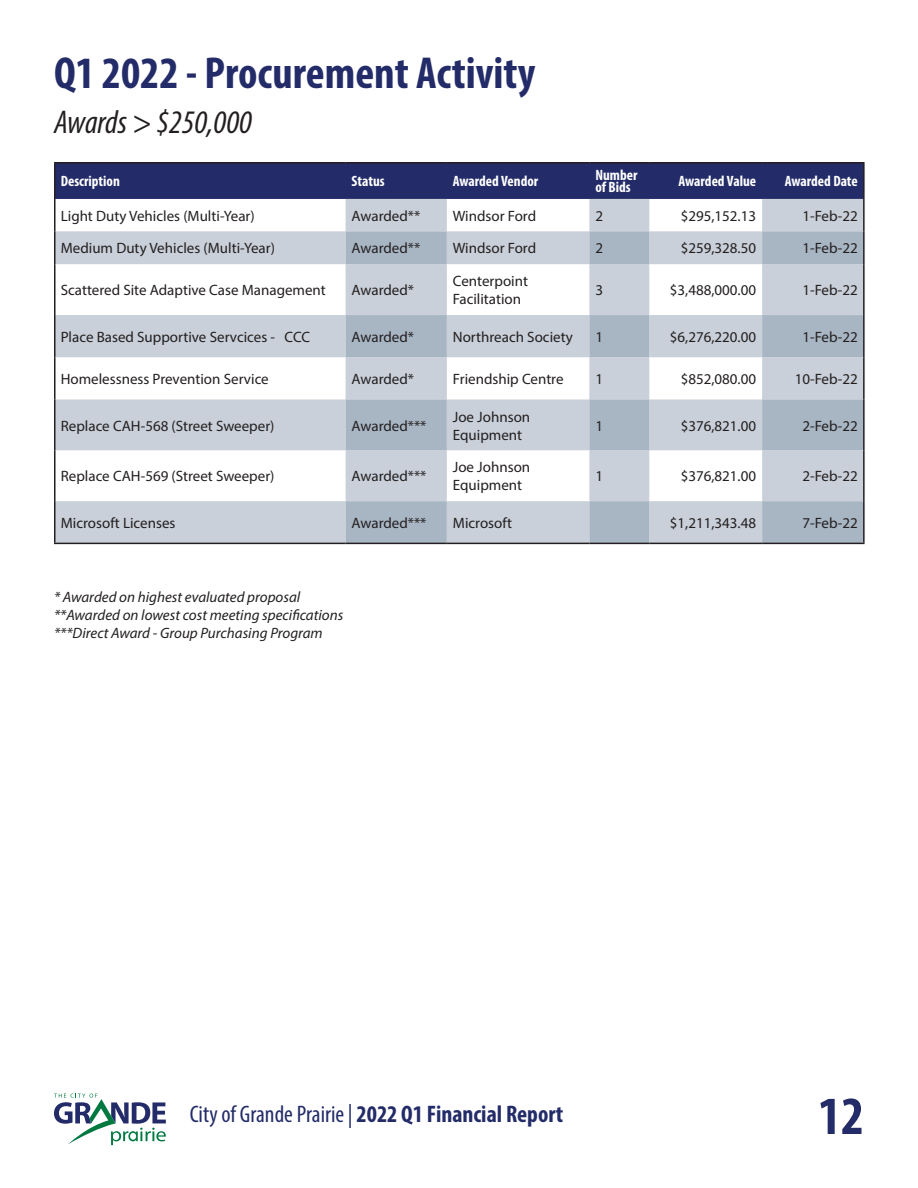
<style>
.page{position:relative;width:918px;height:1188px;background:#fff}
.page>*{position:absolute;margin:0;border:0;box-sizing:border-box;transform-origin:0 0}
.t1{font:700 condensed 54px "Myriad Pro";color:#232c68}
.t2{font:700 condensed 45px "Myriad Pro";color:#232c68}
.t3{font:italic condensed 33px "Myriad Pro";color:#231f20}
.t4{font:700 condensed 24px "Myriad Pro";color:#232c68}
.Chart_9pt{font:15px/18px "Myriad Pro";color:#231f20}
.t5{font:italic 15px "Myriad Pro";color:#231f20}
.t6{font:700 condensed 15px/12px "Myriad Pro";color:#fff}
.s1{font-weight:400}
</style>
<div class="page">
<svg style="left:54px;top:1094px;width:112px;height:51px"></svg>
<div style="left:56px;top:164px;width:807px;height:35px;background:#232c68"></div>
<svg style="left:56px;top:199px;width:807px;height:344px"></svg>
<svg style="left:346px;top:231px;width:517px;height:312px;fill:#c9d0d9"></svg>
<hr style="left:54px;top:162px;width:292px;height:2px;background:#231f20">
<hr style="left:54px;top:164px;width:2px;height:35px;background:#231f20">
<hr style="left:346px;top:162px;width:101px;height:2px;background:#231f20">
<hr style="left:447px;top:162px;width:142px;height:2px;background:#231f20">
<hr style="left:589px;top:162px;width:60px;height:2px;background:#231f20">
<hr style="left:649px;top:162px;width:113px;height:2px;background:#231f20">
<hr style="left:762px;top:162px;width:103px;height:2px;background:#231f20">
<hr style="left:863px;top:164px;width:2px;height:35px;background:#231f20">
<hr style="left:54px;top:199px;width:2px;height:32px;background:#231f20">
<hr style="left:54px;top:231px;width:2px;height:33px;background:#231f20">
<hr style="left:54px;top:264px;width:2px;height:51px;background:#231f20">
<hr style="left:54px;top:357px;width:2px;height:42px;background:#231f20">
<hr style="left:54px;top:450px;width:2px;height:51px;background:#231f20">
<hr style="left:54px;top:315px;width:2px;height:42px;background:#231f20">
<hr style="left:54px;top:399px;width:2px;height:51px;background:#231f20">
<hr style="left:863px;top:199px;width:2px;height:32px;background:#231f20">
<hr style="left:863px;top:231px;width:2px;height:33px;background:#231f20">
<hr style="left:863px;top:264px;width:2px;height:51px;background:#231f20">
<hr style="left:863px;top:315px;width:2px;height:42px;background:#231f20">
<hr style="left:863px;top:357px;width:2px;height:42px;background:#231f20">
<hr style="left:863px;top:399px;width:2px;height:51px;background:#231f20">
<hr style="left:863px;top:450px;width:2px;height:51px;background:#231f20">
<hr style="left:54px;top:501px;width:2px;height:42px;background:#231f20">
<hr style="left:863px;top:501px;width:2px;height:42px;background:#231f20">
<hr style="left:54px;top:543px;width:292px;height:1px;background:#231f20">
<hr style="left:346px;top:543px;width:101px;height:1px;background:#231f20">
<hr style="left:447px;top:543px;width:142px;height:1px;background:#231f20">
<hr style="left:589px;top:543px;width:60px;height:1px;background:#231f20">
<hr style="left:649px;top:543px;width:113px;height:1px;background:#231f20">
<hr style="left:762px;top:543px;width:103px;height:1px;background:#231f20">
<p class="t2" style="left:54px;top:45px;width:483px">Q1 2022 - Procurement Activity</p>
<p class="t3" style="left:54px;top:102px;width:199px">Awards &gt; $250,000</p>
<p class="t6" style="left:61px;top:175px;width:61px">Description</p>
<p class="t6" style="left:352px;top:175px;width:35px">Status</p>
<p class="t6" style="left:453px;top:175px;width:87px">Awarded Vendor</p>
<p class="t6" style="left:595px;top:169px;width:44px">Number of Bids</p>
<p class="t6" style="left:679px;top:175px;width:79px">Awarded Value</p>
<p class="t6" style="left:785px;top:175px;width:75px">Awarded Date</p>
<p class="Chart_9pt" style="left:61px;top:207px;width:195px">Light Duty Vehicles (Multi-Year)</p>
<p class="Chart_9pt" style="left:352px;top:207px;width:70px">Awarded**</p>
<p class="Chart_9pt" style="left:453px;top:207px;width:85px">Windsor Ford</p>
<p class="Chart_9pt" style="left:595px;top:207px;width:9px">2</p>
<p class="Chart_9pt" style="left:681px;top:207px;width:77px">$295,152.13</p>
<p class="Chart_9pt" style="left:802px;top:207px;width:57px">1-Feb-22</p>
<p class="Chart_9pt" style="left:61px;top:239px;width:216px">Medium Duty Vehicles (Multi-Year)</p>
<p class="Chart_9pt" style="left:352px;top:239px;width:70px">Awarded**</p>
<p class="Chart_9pt" style="left:453px;top:239px;width:85px">Windsor Ford</p>
<p class="Chart_9pt" style="left:595px;top:239px;width:9px">2</p>
<p class="Chart_9pt" style="left:681px;top:239px;width:77px">$259,328.50</p>
<p class="Chart_9pt" style="left:802px;top:239px;width:57px">1-Feb-22</p>
<p class="Chart_9pt" style="left:61px;top:281px;width:267px">Scattered Site Adaptive Case Management</p>
<p class="Chart_9pt" style="left:352px;top:281px;width:64px">Awarded*</p>
<p class="Chart_9pt" style="left:453px;top:272px;width:77px">Centerpoint<br>Facilitation</p>
<p class="Chart_9pt" style="left:595px;top:281px;width:9px">3</p>
<p class="Chart_9pt" style="left:670px;top:281px;width:88px">$3,488,000.00</p>
<p class="Chart_9pt" style="left:802px;top:281px;width:57px">1-Feb-22</p>
<p class="Chart_9pt" style="left:61px;top:328px;width:251px">Place Based Supportive Servcices - CCC</p>
<p class="Chart_9pt" style="left:352px;top:328px;width:64px">Awarded*</p>
<p class="Chart_9pt" style="left:453px;top:328px;width:122px">Northreach Society</p>
<p class="Chart_9pt" style="left:595px;top:328px;width:9px">1</p>
<p class="Chart_9pt" style="left:670px;top:328px;width:88px">$6,276,220.00</p>
<p class="Chart_9pt" style="left:802px;top:328px;width:57px">1-Feb-22</p>
<p class="Chart_9pt" style="left:61px;top:370px;width:210px">Homelessness Prevention Service</p>
<p class="Chart_9pt" style="left:352px;top:370px;width:64px">Awarded*</p>
<p class="Chart_9pt" style="left:453px;top:370px;width:112px">Friendship Centre</p>
<p class="Chart_9pt" style="left:595px;top:370px;width:9px">1</p>
<p class="Chart_9pt" style="left:681px;top:370px;width:77px">$852,080.00</p>
<p class="Chart_9pt" style="left:795px;top:370px;width:65px">10-Feb-22</p>
<p class="Chart_9pt" style="left:61px;top:416px;width:215px">Replace CAH-568 (Street Sweeper)</p>
<p class="Chart_9pt" style="left:352px;top:416px;width:76px">Awarded***</p>
<p class="Chart_9pt" style="left:453px;top:407px;width:79px">Joe Johnson<br>Equipment</p>
<p class="Chart_9pt" style="left:595px;top:416px;width:9px">1</p>
<p class="Chart_9pt" style="left:681px;top:416px;width:77px">$376,821.00</p>
<p class="Chart_9pt" style="left:802px;top:416px;width:57px">2-Feb-22</p>
<p class="Chart_9pt" style="left:61px;top:467px;width:215px">Replace CAH-569 (Street Sweeper)</p>
<p class="Chart_9pt" style="left:352px;top:467px;width:76px">Awarded***</p>
<p class="Chart_9pt" style="left:453px;top:458px;width:79px">Joe Johnson<br>Equipment</p>
<p class="Chart_9pt" style="left:595px;top:467px;width:9px">1</p>
<p class="Chart_9pt" style="left:681px;top:467px;width:77px">$376,821.00</p>
<p class="Chart_9pt" style="left:802px;top:467px;width:57px">2-Feb-22</p>
<p class="Chart_9pt" style="left:61px;top:514px;width:116px">Microsoft Licenses</p>
<p class="Chart_9pt" style="left:352px;top:514px;width:76px">Awarded***</p>
<p class="Chart_9pt" style="left:453px;top:514px;width:61px">Microsoft</p>
<p class="Chart_9pt" style="left:670px;top:514px;width:88px">$1,211,343.48</p>
<p class="Chart_9pt" style="left:802px;top:514px;width:57px">7-Feb-22</p>
<p class="t5" style="left:54px;top:587px;width:248px">* Awarded on highest evaluated proposal</p>
<p class="t5" style="left:54px;top:605px;width:291px">**Awarded on lowest cost meeting specifications</p>
<p class="t5" style="left:54px;top:623px;width:270px">***Direct Award - Group Purchasing Program</p>
<h3 class="t4" style="left:190px;top:1099px;width:375px"><span class="s1">City of Grande Prairie |</span> 2022 Q1 Financial Report</h3>
<h1 class="t1" style="left:818px;top:1082px;width:48px">12</h1>
</div>
